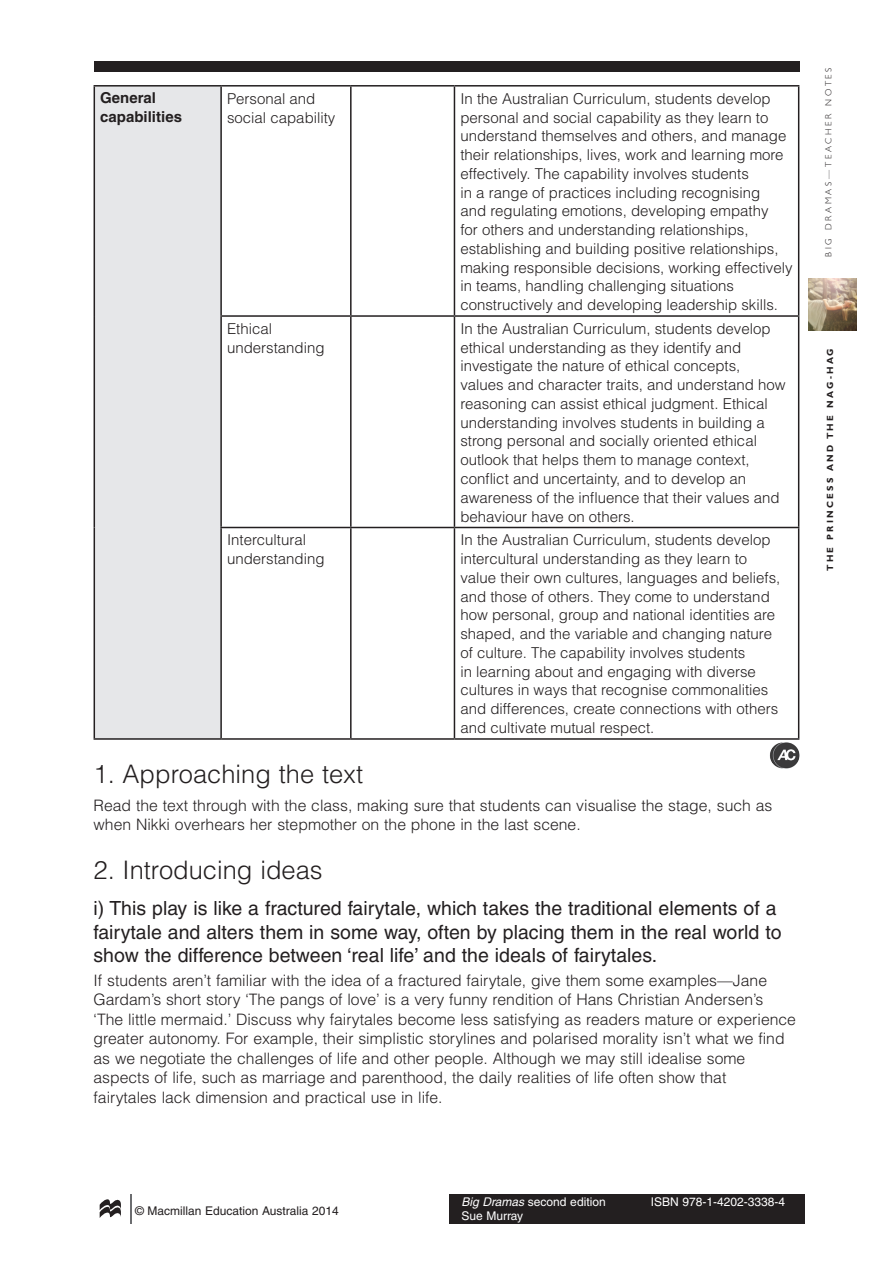
<style>
.page{position:relative;width:893px;height:1263px;background:#fff}
.page>*{position:absolute;margin:0;border:0;box-sizing:border-box;transform-origin:0 0}
.B_head{font:300 25.5px "Helvetica";color:#231f20}
.C_head{font:19.5px/23.2px "Helvetica";color:#231f20}
.Teach_notes_fo{font:300 15.75px/19.5px "Helvetica";color:#231f20}
.Table_text{font:300 15px/18.8px "Helvetica";color:#231f20}
.Table_col_head{font:700 15px/18.8px "Helvetica";color:#231f20}
.t1{font:12px/13.5px "Helvetica";color:#fff}
.t2{font:12px "Helvetica";color:#231f20}
.t3{font:700 9px "Gill Sans";letter-spacing:.25em;color:#231f20}
.t4{font:300 9px "Gill Sans";letter-spacing:.3em;color:#231f20}
.s1{font-style:italic}
</style>
<div class="page">
<div style="left:94px;top:62px;width:705px;height:10px;background:#231f20"></div>
<div style="left:449px;top:1194px;width:356px;height:30px;background:#231f20"></div>
<img style="left:808px;top:279px;width:49px;height:52px">
<hr style="left:130px;top:1194px;width:1px;height:30px;background:#6c6d70">
<svg style="left:100px;top:1199px;width:21px;height:19px"></svg>
<div style="left:94px;top:86px;width:127px;height:653px;background:#e6e7e9"></div>
<hr style="left:94px;top:85px;width:127px;height:2px;background:#231f20">
<hr style="left:94px;top:87px;width:1px;height:229px;background:#231f20">
<hr style="left:221px;top:85px;width:130px;height:2px;background:#231f20">
<hr style="left:220px;top:87px;width:2px;height:228px;background:#231f20">
<hr style="left:351px;top:85px;width:103px;height:2px;background:#231f20">
<hr style="left:350px;top:87px;width:2px;height:228px;background:#231f20">
<hr style="left:454px;top:85px;width:345px;height:2px;background:#231f20">
<hr style="left:454px;top:87px;width:1px;height:228px;background:#231f20">
<hr style="left:798px;top:87px;width:1px;height:228px;background:#231f20">
<hr style="left:94px;top:316px;width:1px;height:211px;background:#231f20">
<hr style="left:220px;top:315px;width:131px;height:2px;background:#231f20">
<hr style="left:220px;top:317px;width:2px;height:210px;background:#231f20">
<hr style="left:351px;top:315px;width:103px;height:2px;background:#231f20">
<hr style="left:350px;top:317px;width:2px;height:210px;background:#231f20">
<hr style="left:454px;top:315px;width:345px;height:2px;background:#231f20">
<hr style="left:454px;top:317px;width:1px;height:210px;background:#231f20">
<hr style="left:798px;top:317px;width:1px;height:210px;background:#231f20">
<hr style="left:94px;top:527px;width:1px;height:211px;background:#231f20">
<hr style="left:220px;top:527px;width:131px;height:1px;background:#231f20">
<hr style="left:220px;top:528px;width:2px;height:210px;background:#231f20">
<hr style="left:351px;top:527px;width:103px;height:1px;background:#231f20">
<hr style="left:350px;top:528px;width:2px;height:210px;background:#231f20">
<hr style="left:454px;top:527px;width:345px;height:1px;background:#231f20">
<hr style="left:454px;top:528px;width:1px;height:210px;background:#231f20">
<hr style="left:798px;top:528px;width:1px;height:210px;background:#231f20">
<hr style="left:94px;top:738px;width:127px;height:2px;background:#231f20">
<hr style="left:221px;top:738px;width:130px;height:2px;background:#231f20">
<hr style="left:351px;top:738px;width:103px;height:2px;background:#231f20">
<hr style="left:454px;top:738px;width:345px;height:2px;background:#231f20">
<img style="left:769px;top:742px;width:30px;height:27px">
<p class="Table_col_head" style="left:100px;top:88px;width:83px">General capabilities</p>
<p class="Table_text" style="left:227px;top:89px;width:110px">Personal and social capability</p>
<p class="Table_text" style="left:460px;top:89px;width:334px">In the Australian Curriculum, students develop personal and social capability as they learn to understand themselves and others, and manage their relationships, lives, work and learning more effectively. The capability involves students<br>in a range of practices including recognising<br>and regulating emotions, developing empathy<br>for others and understanding relationships, establishing and building positive relationships, making responsible decisions, working effectively in teams, handling challenging situations constructively and developing leadership skills.</p>
<p class="Table_text" style="left:227px;top:319px;width:99px">Ethical understanding</p>
<p class="Table_text" style="left:460px;top:319px;width:327px">In the Australian Curriculum, students develop ethical understanding as they identify and investigate the nature of ethical concepts, values and character traits, and understand how reasoning can assist ethical judgment. Ethical understanding involves students in building a strong personal and socially oriented ethical outlook that helps them to manage context, conflict and uncertainty, and to develop an awareness of the influence that their values and behaviour have on others.</p>
<p class="Table_text" style="left:227px;top:531px;width:99px">Intercultural understanding</p>
<p class="Table_text" style="left:460px;top:531px;width:321px">In the Australian Curriculum, students develop intercultural understanding as they learn to value their own cultures, languages and beliefs, and those of others. They come to understand how personal, group and national identities are shaped, and the variable and changing nature of culture. The capability involves students<br>in learning about and engaging with diverse cultures in ways that recognise commonalities and differences, create connections with others and cultivate mutual respect.</p>
<p class="B_head" style="left:94px;top:758px;width:271px">1. Approaching the text</p>
<p class="Teach_notes_fo" style="left:94px;top:795px;width:680px">Read the text through with the class, making sure that students can visualise the stage, such as when Nikki overhears her stepmother on the phone in the last scene.</p>
<p class="B_head" style="left:94px;top:854px;width:231px">2. Introducing ideas</p>
<p class="C_head" style="left:94px;top:897px;width:689px">i) This play is like a fractured fairytale, which takes the traditional elements of a fairytale and alters them in some way, often by placing them in the real world to show the difference between ‘real life’ and the ideals of fairytales.</p>
<p class="Teach_notes_fo" style="left:94px;top:970px;width:704px">If students aren’t familiar with the idea of a fractured fairytale, give them some examples—Jane Gardam’s short story ‘The pangs of love’ is a very funny rendition of Hans Christian Andersen’s ‘The little mermaid.’ Discuss why fairytales become less satisfying as readers mature or experience greater autonomy. For example, their simplistic storylines and polarised morality isn’t what we find as we negotiate the challenges of life and other people. Although we may still idealise some aspects of life, such as marriage and parenthood, the daily realities of life often show that<br>fairytales lack dimension and practical use in life.</p>
<p class="t4" style="left:823px;top:257px;width:191px;rotate:-90deg">BIG DRAMAS—TEACHER NOTES</p>
<p class="t3" style="left:825px;top:571px;width:224px;rotate:-90deg">THE PRINCESS AND THE NAG-HAG</p>
<p class="t2" style="left:135px;top:1204px;width:205px">© Macmillan Education Australia 2014</p>
<p class="t1" style="left:461px;top:1195px;width:146px"><span class="s1">Big Dramas</span> second edition<br>Sue Murray</p>
<p class="t1" style="left:651px;top:1195px;width:136px">ISBN 978-1-4202-3338-4</p>
</div>
